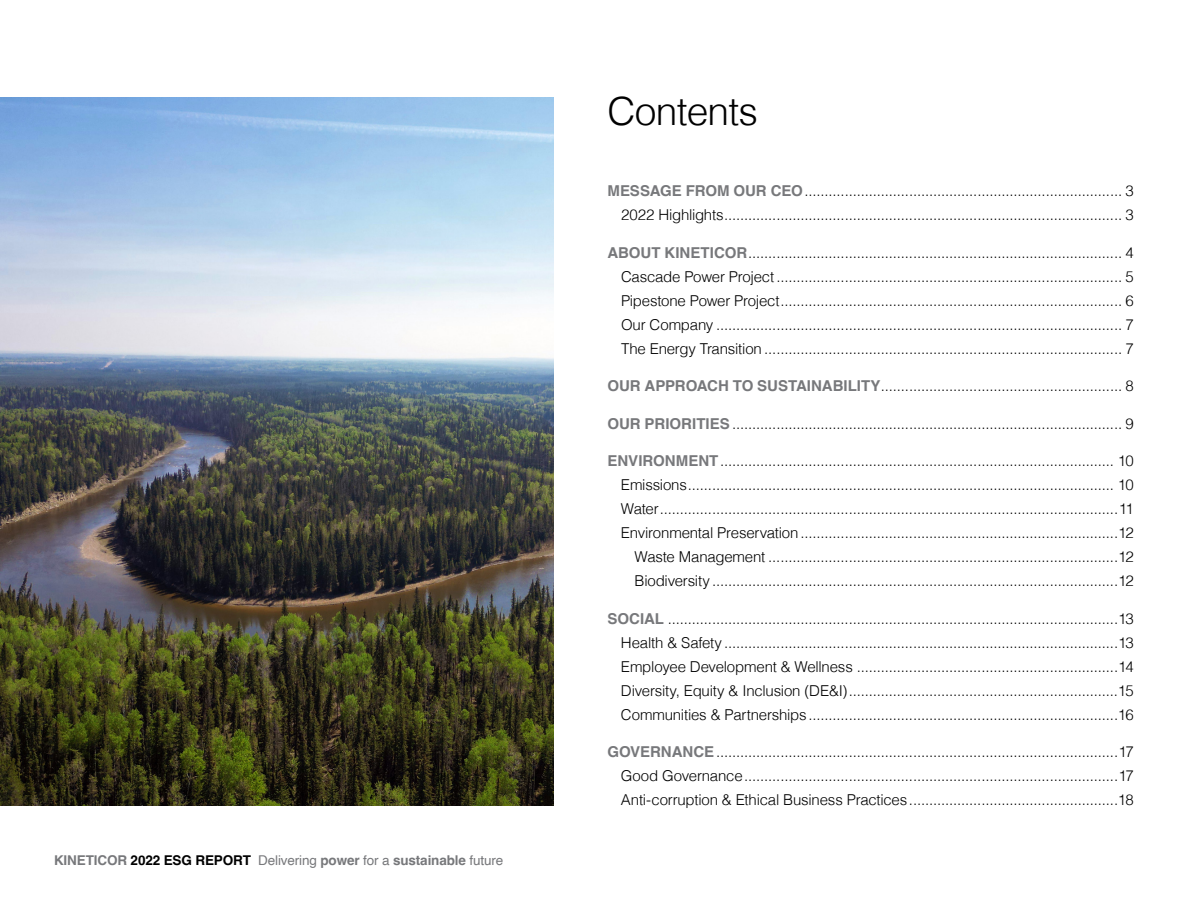
<style>
.page{position:relative;width:1188px;height:918px;background:#fff}
.page>*{position:absolute;margin:0;border:0;box-sizing:border-box;transform-origin:0 0}
.t1{font:300 39px "Helvetica";letter-spacing:-.02em;color:#000}
.t2{font:300 15px/24px "Helvetica";letter-spacing:-.015em;color:#000;text-align:justify}
.t3{font:700 13.5px "Helvetica";letter-spacing:-.01em;color:#77787b}
.s1{color:#000}
.s2{font-weight:400}
.s3{font-weight:700;color:#77787b}
</style>
<div class="page">
<img style="left:0;top:97px;width:554px;height:709px">
<p class="t3" style="left:54px;top:852px;width:451px">KINETICOR <span class="s1">2022 ESG REPORT</span> <span class="s2">Delivering</span> power <span class="s2">for a</span> sustainable <span class="s2">future</span></p>
<h1 class="t1" style="left:608px;top:78px;width:152px">Contents</h1>
<p class="t2" style="left:608px;top:178px;width:528px;text-align:right"><span class="s3">MESSAGE FROM OUR CEO</span>............................................................................... 3<br>2022 Highlights................................................................................................... 3</p>
<p class="t2" style="left:621px;top:240px;width:515px;text-indent:-14px"><span class="s3">ABOUT KINETICOR</span>............................................................................................. 4<br>Cascade Power Project ...................................................................................... 5<br>Pipestone Power Project..................................................................................... 6<br>Our Company ..................................................................................................... 7<br>The Energy Transition ......................................................................................... 7</p>
<p class="t2" style="left:608px;top:373px;width:528px"><span class="s3">OUR APPROACH TO SUSTAINABILITY</span>............................................................ 8</p>
<p class="t2" style="left:608px;top:411px;width:528px"><span class="s3">OUR PRIORITIES</span> ................................................................................................. 9</p>
<p class="t2" style="left:608px;top:448px;width:528px;text-align:right"><span class="s3">ENVIRONMENT</span>.................................................................................................. 10<br>Emissions.......................................................................................................... 10<br>Water..................................................................................................................11<br>Environmental Preservation...............................................................................12<br>Waste Management .......................................................................................12<br>Biodiversity .....................................................................................................12</p>
<p class="t2" style="left:621px;top:606px;width:515px;text-indent:-13px"><span class="s3">SOCIAL</span> ................................................................................................................13<br>Health &amp; Safety ..................................................................................................13<br>Employee Development &amp; Wellness .................................................................14<br>Diversity, Equity &amp; Inclusion (DE&amp;I)...................................................................15<br>Communities &amp; Partnerships.............................................................................16</p>
<p class="t2" style="left:621px;top:739px;width:515px;text-indent:-14px"><span class="s3">GOVERNANCE</span>....................................................................................................17<br>Good Governance.............................................................................................17<br>Anti-corruption &amp; Ethical Business Practices....................................................18</p>
</div>
